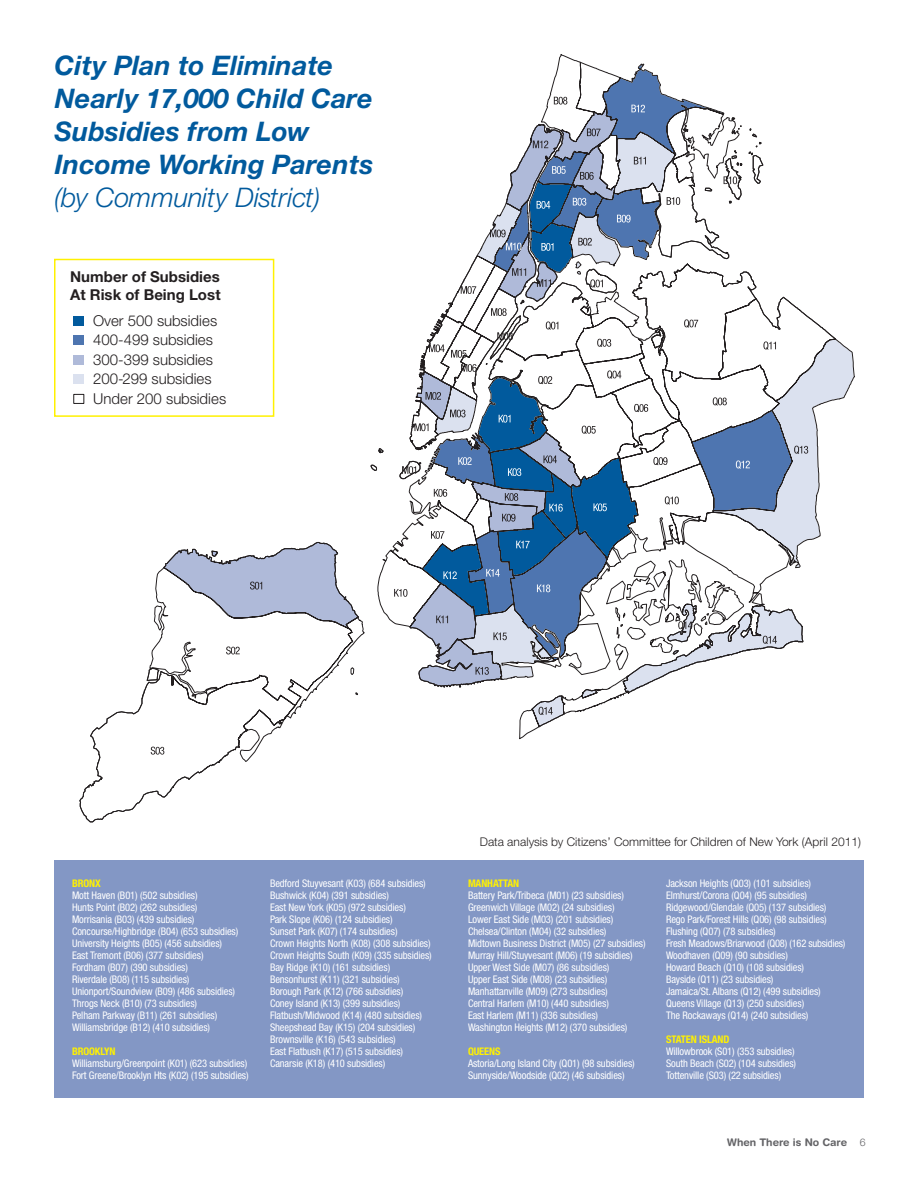
<style>
.page{position:relative;width:918px;height:1188px;background:#fff}
.page>*{position:absolute;margin:0;border:0;box-sizing:border-box;transform-origin:0 0}
.MAIN_STYLE{font:italic 700 27px/33px "Helvetica Neue";color:#015a9d}
.MAIN_STYLE-2{font:300 15px "Helvetica Neue";color:#231f20}
.MAIN_STYLE-3{font:700 15px "Helvetica Neue";color:#231f20}
.MAIN_STYLE-4{font:300 12px "Helvetica Neue";color:#231f20}
.MAIN_STYLE-5{font:condensed 10.5px "Helvetica Neue";letter-spacing:-.01em;color:#fff}
.MAIN_STYLE-6{font:700 condensed 10.5px "Helvetica Neue";letter-spacing:-.01em;color:#fff101}
.t1{font:700 10.5px "Helvetica Rounded";color:#636366}
.s1{font-weight:300}
.s2{font-family:"Helvetica Neue";font-weight:300}
</style>
<div class="page">
<div style="left:73px;top:394px;width:11px;height:10px;border:1px solid #231f20"></div>
<div style="left:73px;top:374px;width:11px;height:10px;background:#dbe1ef"></div>
<div style="left:73px;top:355px;width:11px;height:10px;background:#afbad9"></div>
<div style="left:73px;top:335px;width:11px;height:10px;background:#4e75b0"></div>
<div style="left:73px;top:316px;width:11px;height:10px;background:#015a9d"></div>
<svg style="left:370px;top:54px;width:485px;height:674px"></svg>
<svg style="left:79px;top:542px;width:280px;height:281px"></svg>
<div style="left:54px;top:860px;width:810px;height:238px;background:#8397c5"></div>
<p class="MAIN_STYLE" style="left:54px;top:48px;width:321px">City Plan to Eliminate<br>Nearly 17,000 Child Care<br>Subsidies from Low<br>Income Working Parents <span class="s1">(by Community District)</span></p>
<p class="MAIN_STYLE-3" style="left:70px;top:267px;width:151px">Number of Subsidies</p>
<p class="MAIN_STYLE-3" style="left:70px;top:285px;width:152px">At Risk of Being Lost</p>
<p class="MAIN_STYLE-2" style="left:93px;top:311px;width:126px">Over 500 subsidies</p>
<p class="MAIN_STYLE-2" style="left:93px;top:331px;width:122px">400-499 subsidies</p>
<p class="MAIN_STYLE-2" style="left:93px;top:350px;width:122px">300-399 subsidies</p>
<p class="MAIN_STYLE-2" style="left:93px;top:370px;width:120px">200-299 subsidies</p>
<p class="MAIN_STYLE-2" style="left:93px;top:389px;width:135px">Under 200 subsidies</p>
<p class="MAIN_STYLE-6" style="left:72px;top:876px;width:30px">BRONX</p>
<p class="MAIN_STYLE-5" style="left:72px;top:889px;width:127px">Mott Haven (B01) (502 subsidies)</p>
<p class="MAIN_STYLE-5" style="left:72px;top:901px;width:127px">Hunts Point (B02) (262 subsidies)</p>
<p class="MAIN_STYLE-5" style="left:72px;top:913px;width:124px">Morrisania (B03) (439 subsidies)</p>
<p class="MAIN_STYLE-5" style="left:72px;top:925px;width:168px">Concourse/Highbridge (B04) (653 subsidies)</p>
<p class="MAIN_STYLE-5" style="left:72px;top:937px;width:152px">University Heights (B05) (456 subsidies)</p>
<p class="MAIN_STYLE-5" style="left:72px;top:949px;width:133px">East Tremont (B06) (377 subsidies)</p>
<p class="MAIN_STYLE-5" style="left:72px;top:961px;width:117px">Fordham (B07) (390 subsidies)</p>
<p class="MAIN_STYLE-5" style="left:72px;top:973px;width:119px">Riverdale (B08) (115 subsidies)</p>
<p class="MAIN_STYLE-5" style="left:72px;top:985px;width:165px">Unionport/Soundview (B09) (486 subsidies)</p>
<p class="MAIN_STYLE-5" style="left:72px;top:997px;width:127px">Throgs Neck (B10) (73 subsidies)</p>
<p class="MAIN_STYLE-5" style="left:72px;top:1009px;width:147px">Pelham Parkway (B11) (261 subsidies)</p>
<p class="MAIN_STYLE-5" style="left:72px;top:1021px;width:140px">Williamsbridge (B12) (410 subsidies)</p>
<p class="MAIN_STYLE-6" style="left:72px;top:1044px;width:45px">BROOKLYN</p>
<p class="MAIN_STYLE-5" style="left:72px;top:1057px;width:177px">Williamsburg/Greenpoint (K01) (623 subsidies)</p>
<p class="MAIN_STYLE-5" style="left:72px;top:1069px;width:178px">Fort Greene/Brooklyn Hts (K02) (195 subsidies)</p>
<p class="MAIN_STYLE-5" style="left:270px;top:877px;width:157px">Bedford Stuyvesant (K03) (684 subsidies)</p>
<p class="MAIN_STYLE-5" style="left:270px;top:889px;width:120px">Bushwick (K04) (391 subsidies)</p>
<p class="MAIN_STYLE-5" style="left:270px;top:901px;width:137px">East New York (K05) (972 subsidies)</p>
<p class="MAIN_STYLE-5" style="left:270px;top:913px;width:124px">Park Slope (K06) (124 subsidies)</p>
<p class="MAIN_STYLE-5" style="left:270px;top:925px;width:129px">Sunset Park (K07) (174 subsidies)</p>
<p class="MAIN_STYLE-5" style="left:270px;top:937px;width:162px">Crown Heights North (K08) (308 subsidies)</p>
<p class="MAIN_STYLE-5" style="left:270px;top:949px;width:163px">Crown Heights South (K09) (335 subsidies)</p>
<p class="MAIN_STYLE-5" style="left:270px;top:961px;width:122px">Bay Ridge (K10) (161 subsidies)</p>
<p class="MAIN_STYLE-5" style="left:270px;top:973px;width:131px">Bensonhurst (K11) (321 subsidies)</p>
<p class="MAIN_STYLE-5" style="left:270px;top:985px;width:135px">Borough Park (K12) (766 subsidies)</p>
<p class="MAIN_STYLE-5" style="left:270px;top:997px;width:132px">Coney Island (K13) (399 subsidies)</p>
<p class="MAIN_STYLE-5" style="left:270px;top:1009px;width:154px">Flatbush/Midwood (K14) (480 subsidies)</p>
<p class="MAIN_STYLE-5" style="left:270px;top:1021px;width:147px">Sheepshead Bay (K15) (204 subsidies)</p>
<p class="MAIN_STYLE-5" style="left:270px;top:1033px;width:127px">Brownsville (K16) (543 subsidies)</p>
<p class="MAIN_STYLE-5" style="left:270px;top:1045px;width:135px">East Flatbush (K17) (515 subsidies)</p>
<p class="MAIN_STYLE-5" style="left:270px;top:1057px;width:117px">Canarsie (K18) (410 subsidies)</p>
<p class="MAIN_STYLE-4" style="left:480px;top:834px;width:382px">Data analysis by Citizens’ Committee for Children of New York (April 2011)</p>
<p class="MAIN_STYLE-6" style="left:468px;top:877px;width:53px">MANHATTAN</p>
<p class="MAIN_STYLE-5" style="left:468px;top:889px;width:157px">Battery Park/Tribeca (M01) (23 subsidies)</p>
<p class="MAIN_STYLE-5" style="left:468px;top:901px;width:148px">Greenwich Village (M02) (24 subsidies)</p>
<p class="MAIN_STYLE-5" style="left:468px;top:913px;width:147px">Lower East Side (M03) (201 subsidies)</p>
<p class="MAIN_STYLE-5" style="left:468px;top:925px;width:140px">Chelsea/Clinton (M04) (32 subsidies)</p>
<p class="MAIN_STYLE-5" style="left:468px;top:937px;width:179px">Midtown Business District (M05) (27 subsidies)</p>
<p class="MAIN_STYLE-5" style="left:468px;top:949px;width:166px">Murray Hill/Stuyvesant (M06) (19 subsidies)</p>
<p class="MAIN_STYLE-5" style="left:468px;top:961px;width:143px">Upper West Side (M07) (86 subsidies)</p>
<p class="MAIN_STYLE-5" style="left:468px;top:973px;width:141px">Upper East Side (M08) (23 subsidies)</p>
<p class="MAIN_STYLE-5" style="left:468px;top:985px;width:141px">Manhattanville (M09) (273 subsidies)</p>
<p class="MAIN_STYLE-5" style="left:468px;top:997px;width:142px">Central Harlem (M10) (440 subsidies)</p>
<p class="MAIN_STYLE-5" style="left:468px;top:1009px;width:132px">East Harlem (M11) (336 subsidies)</p>
<p class="MAIN_STYLE-5" style="left:468px;top:1021px;width:161px">Washington Heights (M12) (370 subsidies)</p>
<p class="MAIN_STYLE-6" style="left:468px;top:1045px;width:34px">QUEENS</p>
<p class="MAIN_STYLE-5" style="left:468px;top:1057px;width:168px">Astoria/Long Island City (Q01) (98 subsidies)</p>
<p class="MAIN_STYLE-5" style="left:468px;top:1069px;width:158px">Sunnyside/Woodside (Q02) (46 subsidies)</p>
<p class="MAIN_STYLE-5" style="left:666px;top:877px;width:147px">Jackson Heights (Q03) (101 subsidies)</p>
<p class="MAIN_STYLE-5" style="left:666px;top:889px;width:143px">Elmhurst/Corona (Q04) (95 subsidies)</p>
<p class="MAIN_STYLE-5" style="left:666px;top:901px;width:162px">Ridgewood/Glendale (Q05) (137 subsidies)</p>
<p class="MAIN_STYLE-5" style="left:666px;top:913px;width:162px">Rego Park/Forest Hills (Q06) (98 subsidies)</p>
<p class="MAIN_STYLE-5" style="left:666px;top:925px;width:111px">Flushing (Q07) (78 subsidies)</p>
<p class="MAIN_STYLE-5" style="left:666px;top:937px;width:181px">Fresh Meadows/Briarwood (Q08) (162 subsidies)</p>
<p class="MAIN_STYLE-5" style="left:666px;top:949px;width:123px">Woodhaven (Q09) (90 subsidies)</p>
<p class="MAIN_STYLE-5" style="left:666px;top:961px;width:140px">Howard Beach (Q10) (108 subsidies)</p>
<p class="MAIN_STYLE-5" style="left:666px;top:973px;width:109px">Bayside (Q11) (23 subsidies)</p>
<p class="MAIN_STYLE-5" style="left:666px;top:985px;width:156px">Jamaica/St. Albans (Q12) (499 subsidies)</p>
<p class="MAIN_STYLE-5" style="left:666px;top:997px;width:140px">Queens Village (Q13) (250 subsidies)</p>
<p class="MAIN_STYLE-5" style="left:666px;top:1009px;width:144px">The Rockaways (Q14) (240 subsidies)</p>
<p class="MAIN_STYLE-6" style="left:666px;top:1033px;width:65px">STATEN ISLAND</p>
<p class="MAIN_STYLE-5" style="left:666px;top:1045px;width:130px">Willowbrook (S01) (353 subsidies)</p>
<p class="MAIN_STYLE-5" style="left:666px;top:1057px;width:132px">South Beach (S02) (104 subsidies)</p>
<p class="MAIN_STYLE-5" style="left:666px;top:1069px;width:117px">Tottenville (S03) (22 subsidies)</p>
<p class="t1" style="left:727px;top:1135px;width:140px">When There is No Care <span class="s2">6</span></p>
</div>
